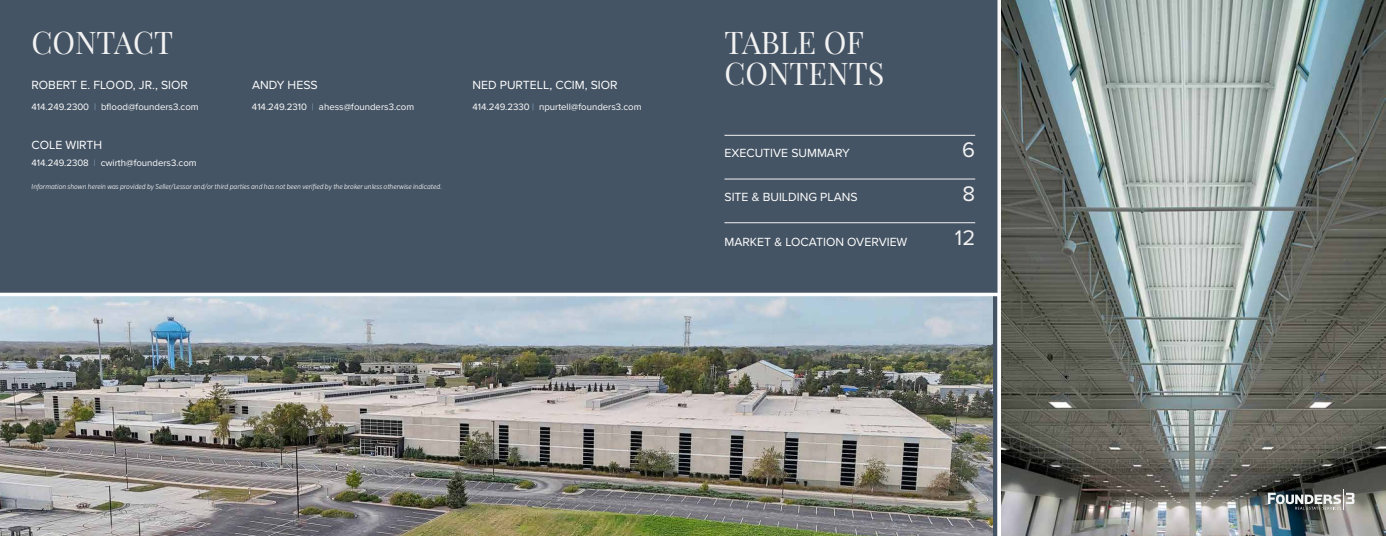
<style>
.page{position:relative;width:1386px;height:536px;background:#fff}
.page>*{position:absolute;margin:0;border:0;box-sizing:border-box;transform-origin:0 0}
.t1{font:30.62px/30.6px "Playfair Display";color:#f2f2f2}
.t2{font:21.88px/44.2px "Proxima Nova";color:#f2f2f2;text-align:center}
.t3{font:12.25px "Proxima Nova";color:#fff}
.t4{font:9.62px "Proxima Nova";color:#fff}
.t5{font:italic 300 7.88px "Slate Pro";color:#fff}
.s1{color:#81a5be}
</style>
<div class="page">
<div style="left:0;top:0;width:1040px;height:536px;background:#455464"></div>
<img style="left:1001px;top:0;width:385px;height:536px">
<hr style="left:998px;top:0;width:3px;height:536px;background:#f9f9f9">
<hr style="left:724px;top:135px;width:251px;height:1px;background:#f2f2f2">
<hr style="left:724px;top:178px;width:251px;height:1px;background:#f2f2f2">
<hr style="left:724px;top:222px;width:251px;height:1px;background:#f2f2f2">
<svg style="left:1268px;top:488px;width:86px;height:21px"></svg>
<img style="left:0;top:292px;width:998px;height:244px">
<h1 class="t1" style="left:32px;top:25px;width:143px">CONTACT</h1>
<p class="t3" style="left:32px;top:76px;width:158px">ROBERT E. FLOOD, JR., SIOR</p>
<p class="t3" style="left:252px;top:76px;width:67px">ANDY HESS</p>
<p class="t3" style="left:472px;top:76px;width:147px">NED PURTELL, CCIM, SIOR</p>
<p class="t4" style="left:32px;top:100px;width:169px">414.249.2300 <span class="s1">|</span> bflood@founders3.com</p>
<p class="t4" style="left:252px;top:100px;width:164px">414.249.2310 <span class="s1">|</span> ahess@founders3.com</p>
<p class="t4" style="left:472px;top:100px;width:171px">414.249.2330 <span class="s1">|</span> npurtell@founders3.com</p>
<p class="t3" style="left:32px;top:136px;width:72px">COLE WIRTH</p>
<p class="t4" style="left:32px;top:156px;width:167px">414.249.2308 <span class="s1">|</span> cwirth@founders3.com</p>
<p class="t5" style="left:32px;top:182px;width:412px">Information shown herein was provided by Seller/Lessor and/or third parties and has not been verified by the broker unless otherwise indicated.</p>
<h1 class="t1" style="left:724px;top:25px;width:161px">TABLE OF<br>CONTENTS</h1>
<p class="t3" style="left:724px;top:143px;width:127px">EXECUTIVE SUMMARY</p>
<p class="t3" style="left:724px;top:188px;width:135px">SITE &amp; BUILDING PLANS</p>
<p class="t3" style="left:724px;top:233px;width:184px">MARKET &amp; LOCATION OVERVIEW</p>
<h2 class="t2" style="left:955px;top:126px;width:22px">6<br>8<br>12</h2>
</div>
